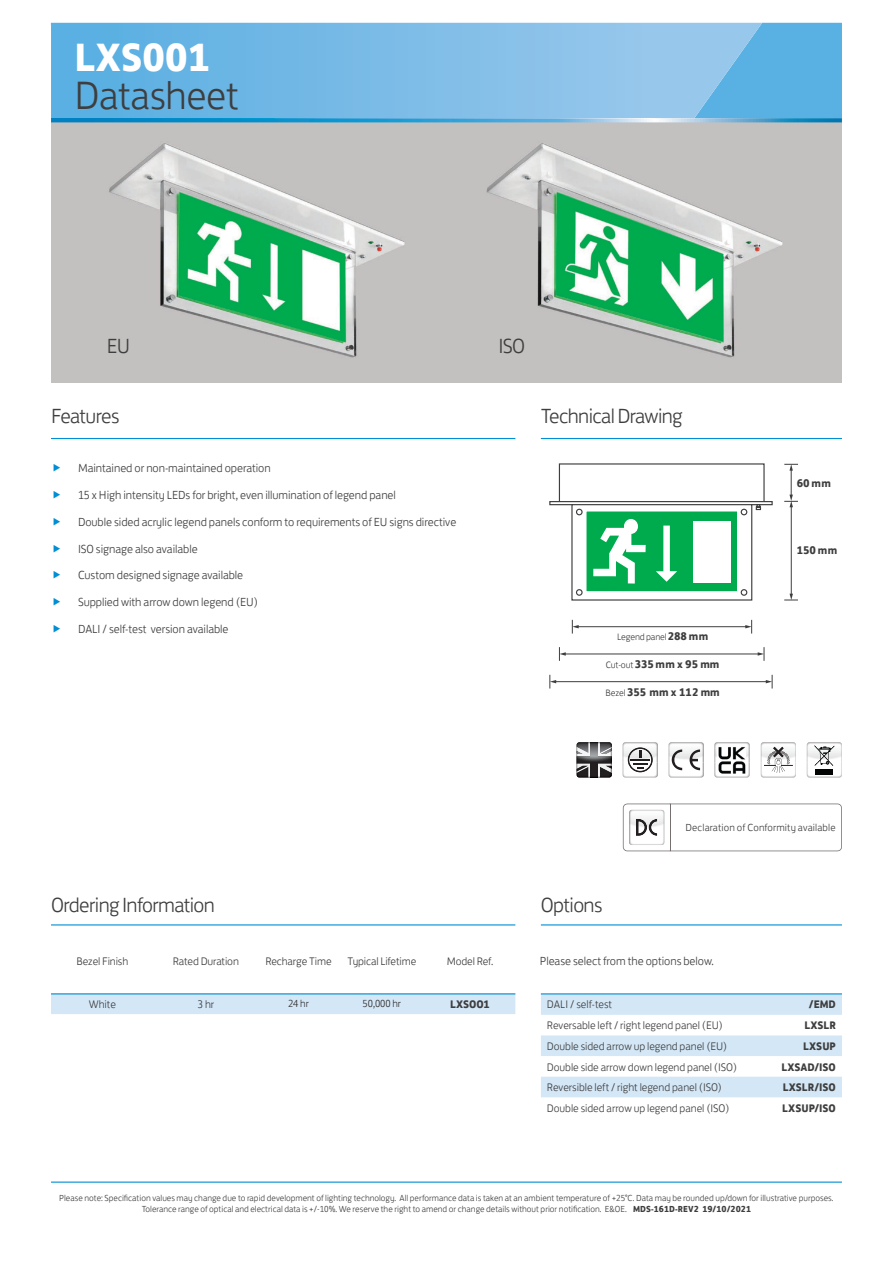
<style>
.page{position:relative;width:893px;height:1263px;background:#fff}
.page>*{position:absolute;margin:0;border:0;box-sizing:border-box;transform-origin:0 0}
.t1{font:300 40.5px "FS Jack";letter-spacing:-.01em;color:#3e3e3f}
.t2{font:700 40.5px "FS Jack";letter-spacing:-.01em;color:#fff}
.t3{font:300 21px "FS Jack";letter-spacing:-.03em;color:#3e3e3f}
.t4{font:300 12px "FS Jack";letter-spacing:-.005em;color:#3e3e3f}
.t5{font:700 11.4px "FS Jack";color:#3e3e3f}
.t6{font:300 11.25px "FS Jack";letter-spacing:-.005em;color:#3e3e3f}
.t7{font:700 11.25px "FS Jack";color:#3e3e3f}
.t8{font:300 10.5px "FS Jack";letter-spacing:.01em;color:#3e3e3f}
.t9{font:300 10.5px "FS Jack";color:#312f30}
.t10{font:300 9.45px "FS Jack";letter-spacing:-.02em;color:#3e3e3f}
.t11{font:300 9px/10.5px "FS Jack";color:#3e3e3f;text-align:center}
.s1{font-weight:700;font-size:11.4px}
.s2{font-weight:300;font-size:9.45px}
.s3{font-weight:700}
</style>
<div class="page">
<div style="left:51px;top:122px;width:396px;height:261px;background:#c3c0c0"></div>
<img style="left:66px;top:122px;width:380px;height:236px">
<svg style="left:446px;top:122px;width:396px;height:261px;background:#b1c2b7"></svg>
<div style="left:51px;top:994px;width:464px;height:20px;background:#d4e7f6"></div>
<hr style="left:51px;top:1181px;width:791px;height:2px;background:#008ed4">
<hr style="left:51px;top:438px;width:464px;height:1px;background:#008ed4">
<hr style="left:541px;top:438px;width:301px;height:1px;background:#008ed4">
<hr style="left:541px;top:924px;width:301px;height:1px;background:#008ed4">
<hr style="left:51px;top:924px;width:464px;height:1px;background:#008ed4">
<svg style="left:541px;top:994px;width:301px;height:103px"></svg>
<hr style="left:51px;top:993px;width:464px;height:1px;background:#008ed4">
<hr style="left:541px;top:993px;width:301px;height:1px;background:#008ed4">
<div style="left:549px;top:501px;width:224px;height:4px;border:1px solid #3e3e3f"></div>
<svg style="left:558px;top:463px;width:207px;height:138px"></svg>
<hr style="left:791px;top:506px;width:1px;height:89px;background:#3e3e3f">
<svg style="left:784px;top:594px;width:14px;height:7px"></svg>
<svg style="left:784px;top:464px;width:14px;height:43px"></svg>
<hr style="left:577px;top:626px;width:169px;height:1px;background:#3e3e3f">
<svg style="left:572px;top:620px;width:7px;height:13px"></svg>
<svg style="left:745px;top:620px;width:7px;height:13px"></svg>
<hr style="left:565px;top:654px;width:194px;height:1px;background:#3e3e3f">
<svg style="left:559px;top:647px;width:7px;height:14px"></svg>
<svg style="left:758px;top:647px;width:7px;height:14px"></svg>
<hr style="left:555px;top:681px;width:212px;height:1px;background:#3e3e3f">
<svg style="left:550px;top:675px;width:6px;height:13px"></svg>
<svg style="left:766px;top:675px;width:7px;height:13px"></svg>
<svg style="left:577px;top:742px;width:35px;height:35px"></svg>
<img style="left:669px;top:762px;width:35px;height:15px">
<img style="left:669px;top:742px;width:35px;height:20px">
<svg style="left:672px;top:749px;width:10px;height:21px"></svg>
<svg style="left:690px;top:749px;width:10px;height:21px"></svg>
<img style="left:761px;top:742px;width:35px;height:35px">
<img style="left:776px;top:742px;width:17px;height:1px">
<img style="left:761px;top:742px;width:15px;height:20px">
<svg style="left:764px;top:747px;width:29px;height:26px"></svg>
<img style="left:807px;top:762px;width:35px;height:15px">
<img style="left:815px;top:770px;width:18px;height:4px">
<img style="left:807px;top:742px;width:35px;height:20px">
<svg style="left:814px;top:745px;width:20px;height:21px"></svg>
<img style="left:830px;top:746px;width:4px;height:16px">
<img style="left:814px;top:745px;width:16px;height:17px">
<img style="left:623px;top:762px;width:35px;height:15px">
<img style="left:623px;top:742px;width:35px;height:20px">
<svg style="left:628px;top:747px;width:25px;height:25px"></svg>
<img style="left:714px;top:762px;width:36px;height:15px">
<img style="left:714px;top:742px;width:36px;height:20px">
<img style="left:717px;top:747px;width:29px;height:27px">
<svg style="left:623px;top:803px;width:219px;height:48px"></svg>
<div style="left:762px;top:23px;width:80px;height:95px;background:#59b0e2"></div>
<svg style="left:51px;top:118px;width:791px;height:4px;background:#3ca2d4"></svg>
<svg style="left:51px;top:23px;width:711px;height:95px;background:#79bbe6"></svg>
<img style="left:51px;top:118px;width:643px;height:1px">
<h1 class="t2" style="left:74px;top:23px;width:138px">LXS001</h1>
<h1 class="t1" style="left:74px;top:63px;width:166px">Datasheet</h1>
<h2 class="t3" style="left:107px;top:329px;width:25px">EU</h2>
<h2 class="t3" style="left:498px;top:329px;width:28px">ISO</h2>
<h2 class="t3" style="left:51px;top:399px;width:70px">Features</h2>
<h2 class="t3" style="left:541px;top:399px;width:143px">Technical Drawing</h2>
<h3 class="t4" style="left:78px;top:459px;width:194px">Maintained or non-maintained operation</h3>
<h3 class="t4" style="left:78px;top:485px;width:319px">15 x High intensity LEDs for bright, even illumination of legend panel</h3>
<h3 class="t4" style="left:78px;top:512px;width:380px">Double sided acrylic legend panels conform to requirements of EU signs directive</h3>
<h3 class="t4" style="left:78px;top:539px;width:121px">ISO signage also available</h3>
<h3 class="t4" style="left:78px;top:566px;width:167px">Custom designed signage available</h3>
<h3 class="t4" style="left:78px;top:592px;width:182px">Supplied with arrow down legend (EU)</h3>
<h3 class="t4" style="left:78px;top:619px;width:152px">DALI / self-test version available</h3>
<p class="t10" style="left:617px;top:629px;width:92px">Legend panel <span class="s1">288 mm</span></p>
<p class="t5" style="left:606px;top:655px;width:115px"><span class="s2">Cut-out</span> 335 mm x 95 mm</p>
<p class="t5" style="left:606px;top:682px;width:116px"><span class="s2">Bezel</span> 355 mm x 112 mm</p>
<p class="t5" style="left:797px;top:473px;width:36px">60 mm</p>
<p class="t5" style="left:797px;top:540px;width:42px">150 mm</p>
<h2 class="t3" style="left:51px;top:888px;width:165px">Ordering Information</h2>
<h2 class="t3" style="left:541px;top:888px;width:63px">Options</h2>
<p class="t8" style="left:686px;top:819px;width:152px">Declaration of Conformity available</p>
<p class="t6" style="left:77px;top:952px;width:53px">Bezel Finish</p>
<p class="t6" style="left:173px;top:952px;width:68px">Rated Duration</p>
<p class="t6" style="left:265px;top:952px;width:68px">Recharge Time</p>
<p class="t6" style="left:347px;top:952px;width:70px">Typical Lifetime</p>
<p class="t6" style="left:447px;top:952px;width:48px">Model Ref.</p>
<p class="t6" style="left:89px;top:995px;width:29px">White</p>
<p class="t6" style="left:198px;top:995px;width:18px">3 hr</p>
<p class="t9" style="left:288px;top:995px;width:22px">24 hr</p>
<p class="t9" style="left:363px;top:995px;width:40px">50,000 hr</p>
<p class="t7" style="left:450px;top:994px;width:41px">LXSOO1</p>
<h3 class="t4" style="left:540px;top:951px;width:175px">Please select from the options below.</h3>
<p class="t6" style="left:547px;top:995px;width:67px">DALI / self-test</p>
<p class="t7" style="left:809px;top:995px;width:29px">/EMD</p>
<p class="t6" style="left:547px;top:1016px;width:178px">Reversable left / right legend panel (EU)</p>
<p class="t7" style="left:804px;top:1016px;width:33px">LXSLR</p>
<p class="t6" style="left:547px;top:1037px;width:182px">Double sided arrow up legend panel (EU)</p>
<p class="t7" style="left:803px;top:1036px;width:34px">LXSUP</p>
<p class="t6" style="left:547px;top:1058px;width:192px">Double side arrow down legend panel (ISO)</p>
<p class="t7" style="left:781px;top:1057px;width:56px">LXSAD/ISO</p>
<p class="t6" style="left:547px;top:1078px;width:177px">Reversible left / right legend panel (ISO)</p>
<p class="t7" style="left:783px;top:1078px;width:55px">LXSLR/ISO</p>
<p class="t6" style="left:547px;top:1099px;width:184px">Double sided arrow up legend panel (ISO)</p>
<p class="t7" style="left:782px;top:1098px;width:55px">LXSUP/ISO</p>
<p class="t11" style="left:59px;top:1192px;width:776px">Please note: Specification values may change due to rapid development of lighting technology. All performance data is taken at an ambient temperature of +25°C. Data may be rounded up/down for illustrative purposes.<br>Tolerance range of optical and electrical data is +/-10%. We reserve the right to amend or change details without prior notification. E&amp;OE. <span class="s3">MDS-161D-REV2 19/10/2021</span></p>
</div>
